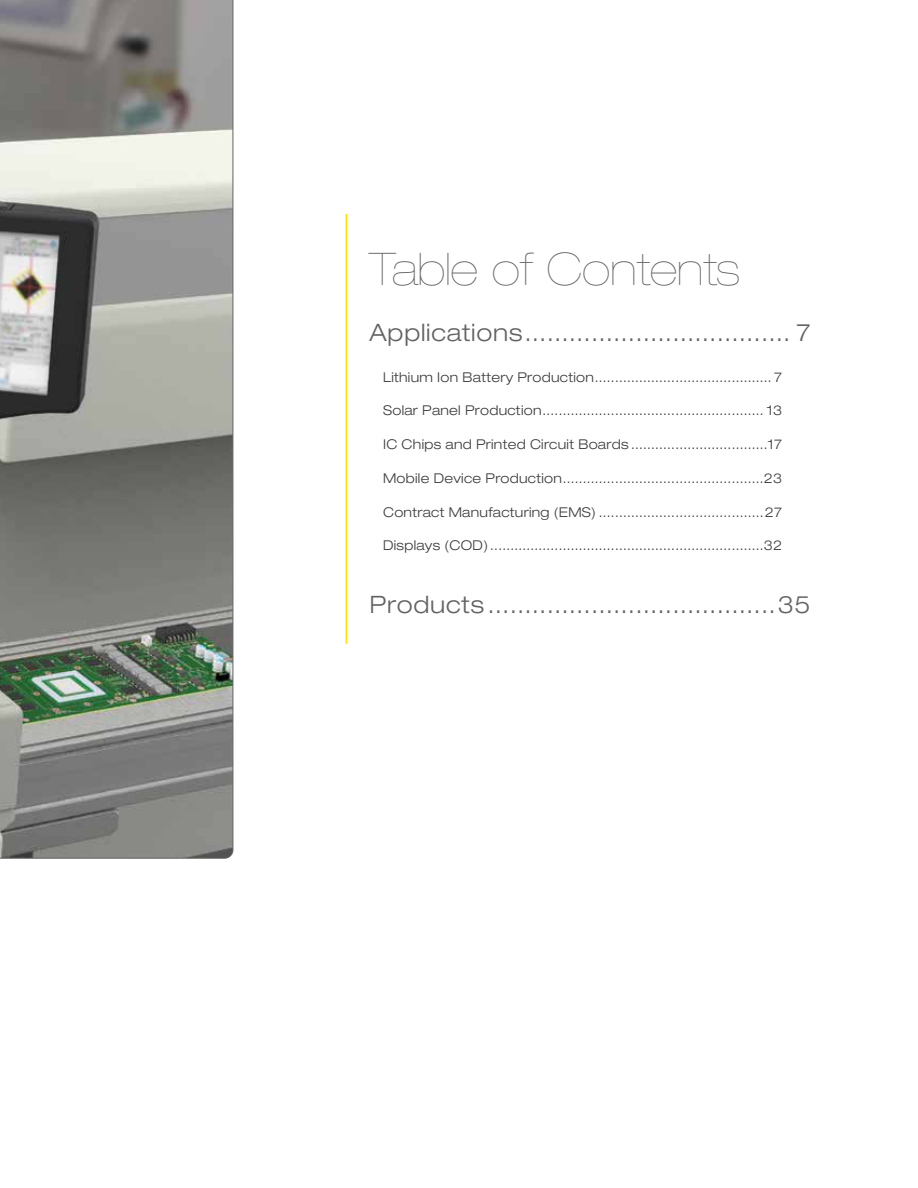
<style>
.page{position:relative;width:918px;height:1188px;background:#fff}
.page>*{position:absolute;margin:0;border:0;box-sizing:border-box;transform-origin:0 0}
.t1{font:200 expanded 45px "Helvetica Neue LT Pro";color:#646363}
.t2{font:300 expanded 24px "Helvetica Neue LT Pro";letter-spacing:.03em;color:#646363}
.t3{font:300 expanded 13.5px "Helvetica Neue LT Pro";letter-spacing:.02em;color:#3c3c3b}
</style>
<div class="page">
<svg style="left:0;top:0;width:233px;height:858px"></svg>
<hr style="left:346px;top:214px;width:1px;height:430px;background:#ffe200">
<h1 class="t1" style="left:370px;top:243px;width:371px">Table of Contents</h1>
<h2 class="t2" style="left:370px;top:318px;width:442px">Applications.................................... 7</h2>
<p class="t3" style="left:383px;top:369px;width:401px">Lithium Ion Battery Production............................................ 7</p>
<p class="t3" style="left:383px;top:403px;width:401px">Solar Panel Production....................................................... 13</p>
<p class="t3" style="left:383px;top:436px;width:401px">IC Chips and Printed Circuit Boards ..................................17</p>
<p class="t3" style="left:383px;top:470px;width:401px">Mobile Device Production..................................................23</p>
<p class="t3" style="left:383px;top:504px;width:401px">Contract Manufacturing (EMS) .........................................27</p>
<p class="t3" style="left:383px;top:538px;width:401px">Displays (COD)....................................................................32</p>
<h2 class="t2" style="left:370px;top:591px;width:443px">Products .......................................35</h2>
</div>
